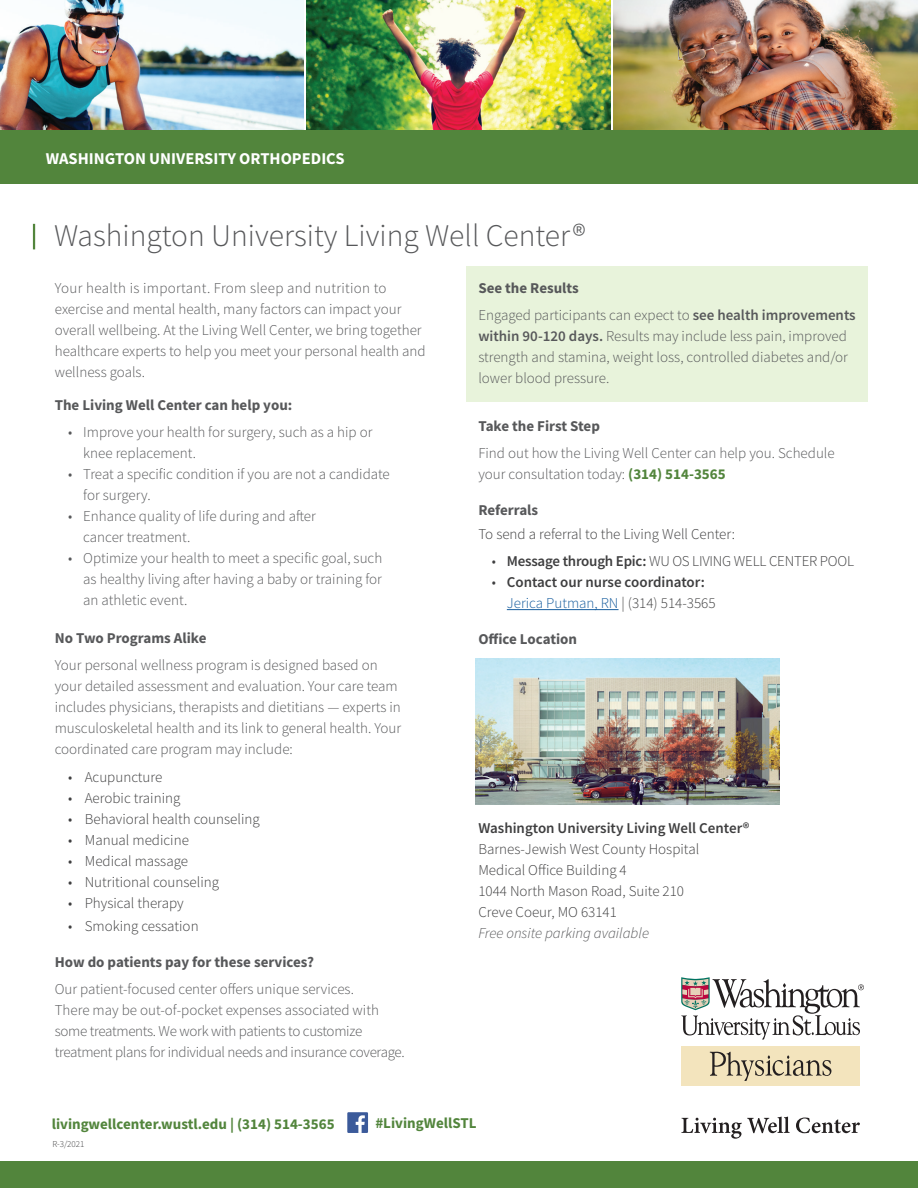
<style>
.page{position:relative;width:918px;height:1188px;background:#fff}
.page>*{position:absolute;margin:0;border:0;box-sizing:border-box;transform-origin:0 0}
.t1{font:300 31.5px "Source Sans Pro";color:#57585a}
.t2{font:700 16.5px "Source Sans Pro";color:#fff}
.t3{font:300 15px/21px "Source Sans Pro";color:#57585a}
.t4{font:300 15px/21px "Source Sans Pro";color:#3e3e3f}
.t5{font:300 15px/21px "Source Sans Pro";letter-spacing:-.02em;color:#57585a}
.t6{font:700 15px "Source Sans Pro";color:#57585a}
.t7{font:600 15px/21px "Source Sans Pro";color:#3e3e3f}
.t8{font:700 15px "Source Sans Pro";color:#52853c}
.t9{font:italic 300 15px "Source Sans Pro";color:#57585a}
.t10{font:300 9px "Source Sans Pro";color:#3e3e3f}
.s1{font-weight:700}
.s2{font-weight:600}
.s3{font-weight:700;color:#52853c}
.s4{font-weight:300}
.s5{font-weight:300;color:#175d9e}
</style>
<div class="page">
<div style="left:466px;top:266px;width:402px;height:136px;background:#e8f3db"></div>
<div style="left:347px;top:1112px;width:21px;height:21px;background:#3b5a9a"></div>
<svg style="left:356px;top:1115px;width:9px;height:18px"></svg>
<img style="left:476px;top:658px;width:303px;height:147px">
<hr style="left:33px;top:224px;width:2px;height:25px;background:#52853c">
<div style="left:0;top:1161px;width:918px;height:27px;background:#52853c"></div>
<img style="left:0;top:0;width:304px;height:131px">
<img style="left:307px;top:0;width:303px;height:131px">
<img style="left:613px;top:0;width:305px;height:131px">
<div style="left:0;top:131px;width:918px;height:53px;background:#52853c"></div>
<svg style="left:681px;top:977px;width:183px;height:63px"></svg>
<div style="left:681px;top:1046px;width:179px;height:40px;background:#f3e4bd"></div>
<svg style="left:710px;top:1051px;width:121px;height:30px"></svg>
<svg style="left:681px;top:1117px;width:109px;height:22px"></svg>
<svg style="left:796px;top:1118px;width:64px;height:15px"></svg>
<hr style="left:507px;top:609px;width:112px;height:1px;background:#175d9e">
<p class="t2" style="left:46px;top:147px;width:300px">WASHINGTON UNIVERSITY ORTHOPEDICS</p>
<h1 class="t1" style="left:54px;top:216px;width:533px">Washington University Living Well Center®</h1>
<p class="t3" style="left:55px;top:278px;width:372px">Your health is important. From sleep and nutrition to exercise and mental health, many factors can impact your overall wellbeing. At the Living Well Center, we bring together healthcare experts to help you meet your personal health and wellness goals.</p>
<p class="t6" style="left:55px;top:395px;width:239px">The Living Well Center can help you:</p>
<p class="t3" style="left:83px;top:422px;width:291px;text-indent:-15px">• Improve your health for surgery, such as a hip or knee replacement.</p>
<p class="t3" style="left:83px;top:464px;width:308px;text-indent:-15px">• Treat a specific condition if you are not a candidate for surgery.</p>
<p class="t3" style="left:83px;top:506px;width:234px;text-indent:-15px">• Enhance quality of life during and after cancer treatment.</p>
<p class="t3" style="left:83px;top:548px;width:301px;text-align:justify;text-indent:-15px">• Optimize your health to meet a specific goal, such as healthy living after having a baby or training for an athletic event.</p>
<p class="t6" style="left:55px;top:627px;width:153px">No Two Programs Alike</p>
<p class="t3" style="left:55px;top:654px;width:348px">Your personal wellness program is designed based on your detailed assessment and evaluation. Your care team includes physicians, therapists and dietitians — experts in musculoskeletal health and its link to general health. Your coordinated care program may include:</p>
<p class="t4" style="left:68px;top:767px;width:96px">• Acupuncture</p>
<p class="t4" style="left:68px;top:788px;width:114px">• Aerobic training</p>
<p class="t4" style="left:68px;top:809px;width:193px">• Behavioral health counseling</p>
<p class="t4" style="left:68px;top:830px;width:122px">• Manual medicine</p>
<p class="t4" style="left:68px;top:851px;width:121px">• Medical massage</p>
<p class="t4" style="left:68px;top:872px;width:152px">• Nutritional counseling</p>
<p class="t4" style="left:68px;top:893px;width:117px">• Physical therapy</p>
<p class="t4" style="left:68px;top:915px;width:132px">• Smoking cessation</p>
<p class="t6" style="left:55px;top:951px;width:261px">How do patients pay for these services?</p>
<p class="t5" style="left:55px;top:978px;width:352px">Our patient-focused center offers unique services.<br>There may be out-of-pocket expenses associated with some treatments. We work with patients to customize treatment plans for individual needs and insurance coverage.</p>
<p class="t3" style="left:478px;top:275px;width:379px;line-height:27px"><span class="s1">See the Results<br></span>Engaged participants can expect to <span class="s2">see health improvements</span></p>
<p class="t3" style="left:478px;top:326px;width:371px;text-align:justify"><span class="s2">within 90-120 days.</span> Results may include less pain, improved strength and stamina, weight loss, controlled diabetes and/or lower blood pressure.</p>
<p class="t6" style="left:478px;top:416px;width:123px">Take the First Step</p>
<p class="t3" style="left:478px;top:443px;width:358px">Find out how the Living Well Center can help you. Schedule your consultation today: <span class="s3">(314) 514-3565</span></p>
<p class="t6" style="left:478px;top:500px;width:61px">Referrals</p>
<p class="t4" style="left:478px;top:524px;width:258px">To send a referral to the Living Well Center:</p>
<p class="t4" style="left:492px;top:551px;width:364px">• <span class="s2">Message through Epic:</span> WU OS LIVING WELL CENTER POOL</p>
<p class="t7" style="left:507px;top:571px;width:210px;text-indent:-15px"><span class="s4">•</span> Contact our nurse coordinator:<br><span class="s5">Jerica Putman, RN</span> <span class="s4">| (314) 514-3565</span></p>
<p class="t6" style="left:478px;top:629px;width:100px">Office Location</p>
<p class="t7" style="left:478px;top:817px;width:273px">Washington University Living Well Center®</p>
<p class="t4" style="left:478px;top:839px;width:222px">Barnes-Jewish West County Hospital<br>Medical Office Building 4<br>1044 North Mason Road, Suite 210<br>Creve Coeur, MO 63141</p>
<p class="t9" style="left:478px;top:924px;width:172px">Free onsite parking available</p>
<p class="t8" style="left:52px;top:1114px;width:284px">livingwellcenter.wustl.edu | (314) 514-3565</p>
<p class="t8" style="left:375px;top:1113px;width:103px">#LivingWellSTL</p>
<p class="t10" style="left:52px;top:1139px;width:34px">R-3/2021</p>
</div>
